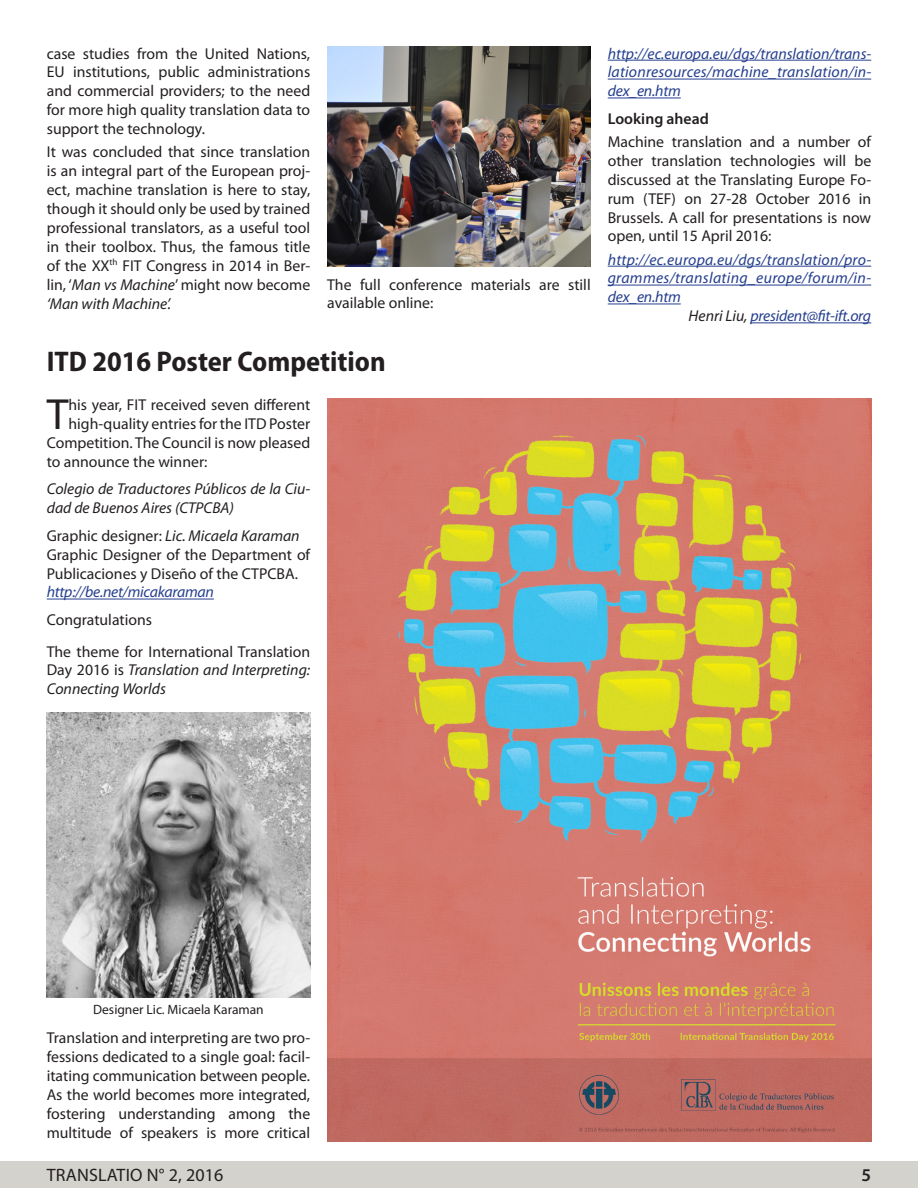
<style>
.page{position:relative;width:918px;height:1188px;background:#fff}
.page>*{position:absolute;margin:0;border:0;box-sizing:border-box;transform-origin:0 0}
.t1{font:43.8px "Myriad Pro";color:#231f20}
.Titel_2{font:700 semi-condensed 28.5px "Myriad Pro";color:#231f20}
.t2{font:18px "Myriad Pro";letter-spacing:.01em;color:#231f20}
.t3{font:600 18px "Myriad Pro";color:#231f20}
.t4{font:15.75px/18.9px "Myriad Pro";color:#231f20;text-align:justify}
.t5{font:italic 15.75px/18.9px "Myriad Pro";letter-spacing:.015em;color:#253f8e;text-align:justify}
.t6{font:italic 15.75px/18.9px "Myriad Pro";color:#231f20}
.t7{font:italic 15.75px "Myriad Pro";letter-spacing:-.015em;color:#253f8e}
.t8{font:600 15.75px "Myriad Pro";color:#231f20}
.t9{font:13.5px "Myriad Pro";color:#231f20}
.s1{font-style:italic}
.s2{font-style:normal}
.s3{color:#231f20}
</style>
<div class="page">
<div style="left:0;top:1161px;width:918px;height:27px;background:#d3d2cd"></div>
<hr style="left:47px;top:599px;width:167px;height:1px;background:#253f8e">
<img style="left:47px;top:713px;width:263px;height:284px">
<img style="left:327px;top:47px;width:264px;height:219px">
<hr style="left:608px;top:60px;width:263px;height:1px;background:#253f8e">
<hr style="left:608px;top:79px;width:263px;height:1px;background:#253f8e">
<hr style="left:608px;top:98px;width:73px;height:1px;background:#253f8e">
<hr style="left:608px;top:266px;width:263px;height:1px;background:#253f8e">
<hr style="left:608px;top:285px;width:263px;height:1px;background:#253f8e">
<hr style="left:608px;top:304px;width:73px;height:1px;background:#253f8e">
<hr style="left:750px;top:322px;width:121px;height:1px;background:#253f8e">
<img style="left:327px;top:399px;width:544px;height:742px">
<p class="t4" style="left:47px;top:44px;width:265px">case studies from the United Nations, EU institutions, public administrations and commercial providers; to the need for more high quality translation data to support the technology.</p>
<p class="t4" style="left:47px;top:142px;width:265px">It was concluded that since translation is an integral part of the European proj&shy;ect, machine translation is here to stay, though it should only be used by trained professional translators, as a useful tool in their toolbox. Thus, the famous title of the XX<sup>th</sup> FIT Congress in 2014 in Ber&shy;lin, ‘<span class="s1">Man vs Machine</span>’ might now become <span class="s1">‘Man with Machine’.</span></p>
<p class="t4" style="left:327px;top:275px;width:265px">The full conference materials are still available online:</p>
<p class="Titel_2" style="left:47px;top:343px;width:340px">ITD 2016 Poster Competition</p>
<p class="t1" style="left:47px;top:388px;width:23px">T</p>
<p class="t4" style="left:69px;top:395px;width:243px">his year, FIT received seven different</p>
<p class="t4" style="left:69px;top:414px;width:243px">high-quality entries for the ITD Poster</p>
<p class="t4" style="left:47px;top:433px;width:265px">Competition. The Council is now pleased</p>
<p class="t4" style="left:47px;top:452px;width:162px">to announce the winner:</p>
<p class="t6" style="left:47px;top:479px;width:265px">Colegio de Traductores Públicos de la Ciu&shy;dad de Buenos Aires (CTPCBA)</p>
<p class="t6" style="left:47px;top:526px;width:254px"><span class="s2">Graphic designer:</span> Lic. Micaela Karaman</p>
<p class="t4" style="left:47px;top:545px;width:265px">Graphic Designer of the Department of<br>Publicaciones y Diseño of the CTPCBA.</p>
<p class="t7" style="left:47px;top:582px;width:169px">http://be.net/micakaraman</p>
<p class="t4" style="left:47px;top:610px;width:107px">Congratulations</p>
<p class="t4" style="left:47px;top:642px;width:265px">The theme for International Translation Day 2016 is <span class="s1">Translation and Interpreting:<br>Connecting Worlds</span></p>
<p class="t5" style="left:608px;top:44px;width:265px">http://ec.europa.eu/dgs/translation/trans&shy;lationresources/machine_translation/in&shy;dex_en.htm</p>
<p class="t8" style="left:608px;top:108px;width:103px">Looking ahead</p>
<p class="t4" style="left:608px;top:132px;width:265px">Machine translation and a number of other translation technologies will be discussed at the Translating Europe Fo&shy;rum (TEF) on 27-28 October 2016 in Brussels. A call for presentations is now open, until 15 April 2016:</p>
<p class="t5" style="left:608px;top:250px;width:265px">http://ec.europa.eu/dgs/translation/pro&shy;grammes/translating_europe/forum/in&shy;dex_en.htm</p>
<p class="t7" style="left:689px;top:306px;width:184px"><span class="s3">Henri Liu,</span> president@fit-ift.org</p>
<p class="t9" style="left:93px;top:1001px;width:172px">Designer Lic. Micaela Karaman</p>
<p class="t4" style="left:47px;top:1028px;width:265px">Translation and interpreting are two pro&shy;fessions dedicated to a single goal: facil&shy;itating communication between people.<br>As the world becomes more integrated, fostering understanding among the multitude of speakers is more critical</p>
<p class="t2" style="left:47px;top:1164px;width:178px">TRANSLATIO N° 2, 2016</p>
<p class="t3" style="left:862px;top:1164px;width:11px">5</p>
</div>
